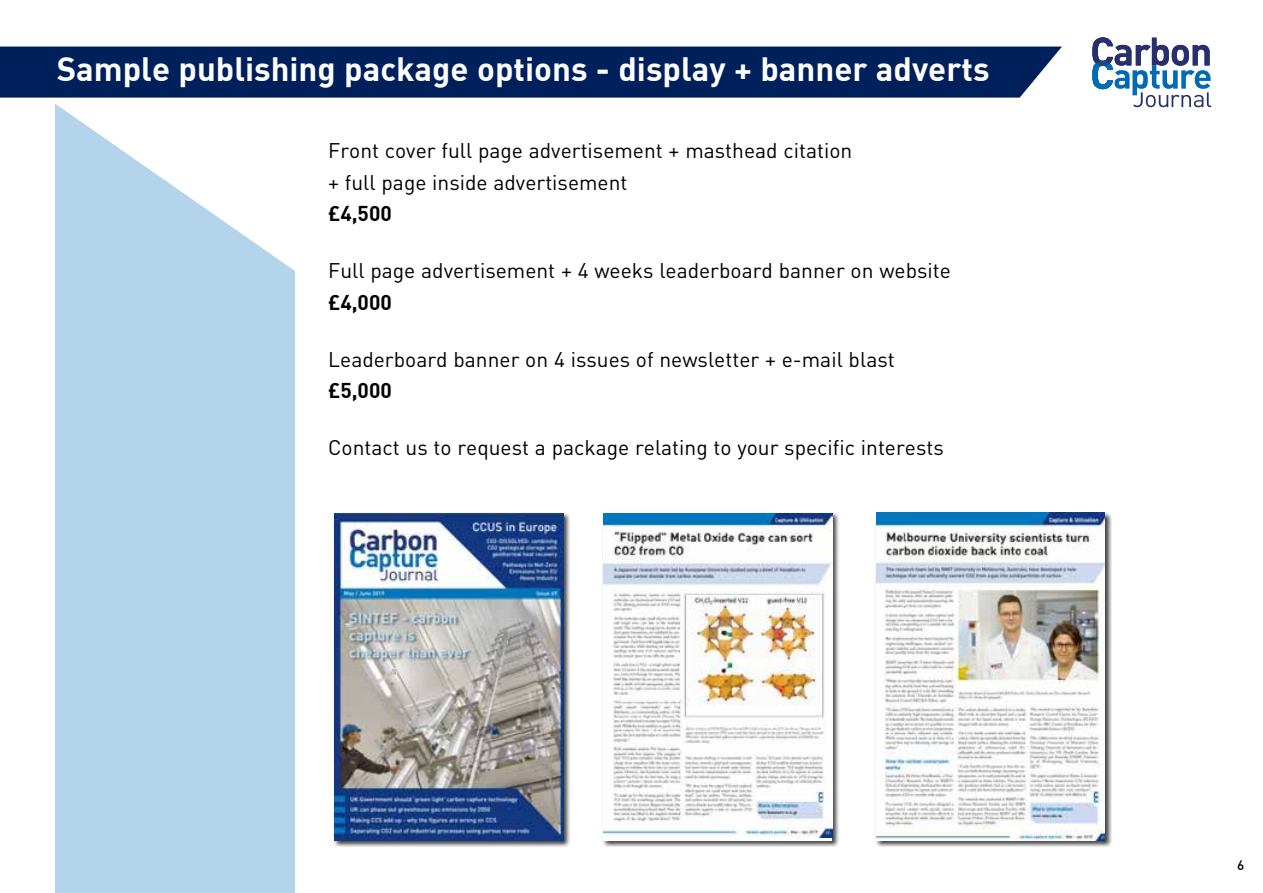
<style>
.page{position:relative;width:1263px;height:893px;background:#fff}
.page>*{position:absolute;margin:0;border:0;box-sizing:border-box;transform-origin:0 0}
.t1{font:33px "DIN Bold";color:#fff}
.t2{font:21px/31.5px "DIN";color:#000}
.t3{font:21px "DIN Bold";color:#000}
.t4{font:500 13.5px "DIN";color:#000}
</style>
<div class="page">
<div style="left:55px;top:77px;width:240px;height:816px;background:#b3d4ea"></div>
<svg style="left:55px;top:98px;width:240px;height:173px"></svg>
<div style="left:0;top:47px;width:1062px;height:51px;background:#00205b"></div>
<svg style="left:1092px;top:37px;width:119px;height:70px"></svg>
<div style="left:333px;top:512px;width:238px;height:335px;background:#000;opacity:.75"></div>
<img style="left:335px;top:513px;width:228px;height:327px">
<div style="left:602px;top:512px;width:237px;height:335px;background:#000;opacity:.75"></div>
<img style="left:604px;top:513px;width:228px;height:324px">
<div style="left:874px;top:512px;width:238px;height:335px;background:#000;opacity:.75"></div>
<img style="left:876px;top:513px;width:229px;height:327px">
<h1 class="t1" style="left:57px;top:47px;width:934px">Sample publishing package options - display + banner adverts</h1>
<p class="t2" style="left:328px;top:135px;width:526px">Front cover full page advertisement + masthead citation + full page inside advertisement</p>
<p class="t3" style="left:328px;top:200px;width:65px">£4,500</p>
<p class="t2" style="left:328px;top:255px;width:624px">Full page advertisement + 4 weeks leaderboard banner on website</p>
<p class="t3" style="left:328px;top:289px;width:65px">£4,000</p>
<p class="t2" style="left:328px;top:343px;width:568px">Leaderboard banner on 4 issues of newsletter + e-mail blast</p>
<p class="t3" style="left:328px;top:377px;width:65px">£5,000</p>
<p class="t2" style="left:328px;top:432px;width:617px">Contact us to request a package relating to your specific interests</p>
<p class="t4" style="left:1237px;top:857px;width:9px">6</p>
</div>
